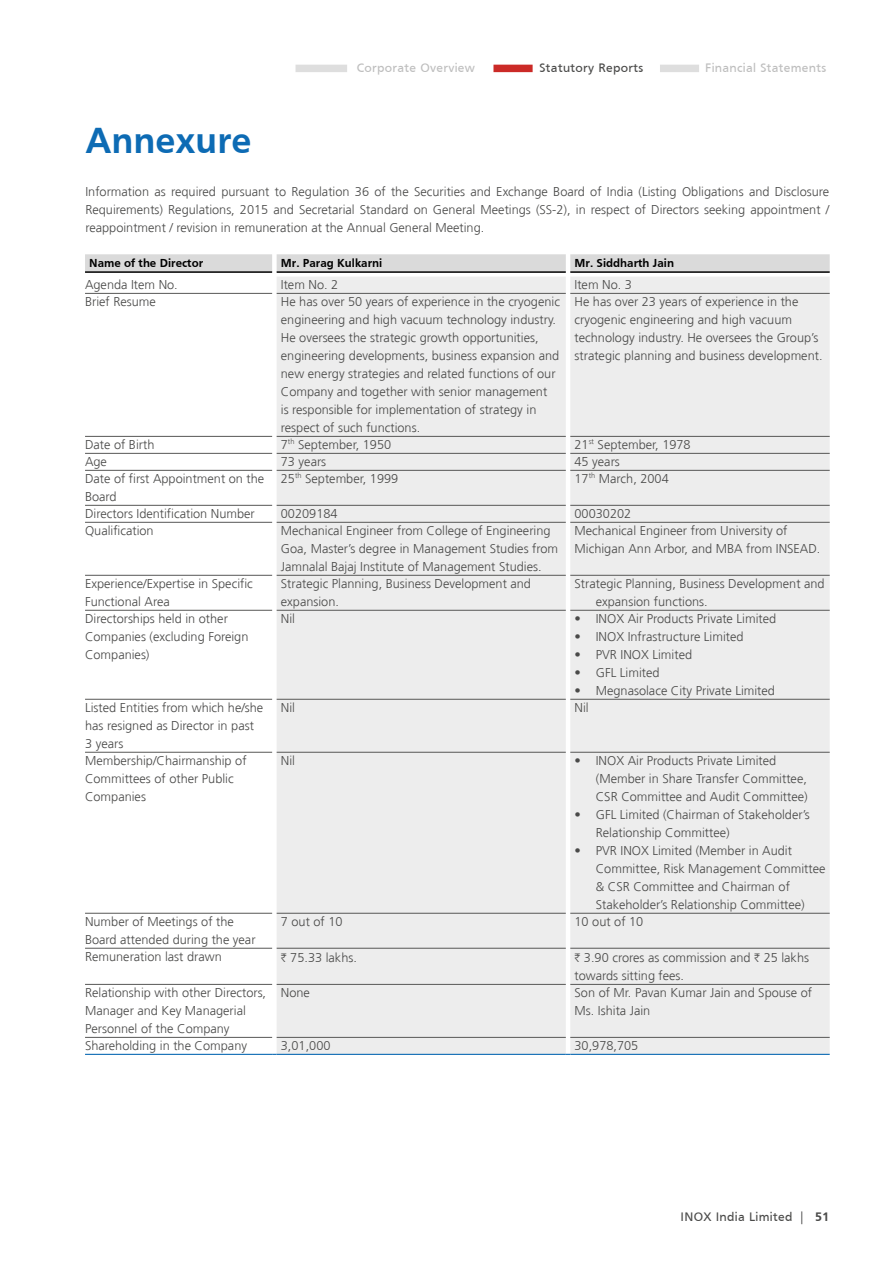
<style>
.page{position:relative;width:893px;height:1263px;background:#fff}
.page>*{position:absolute;margin:0;border:0;box-sizing:border-box;transform-origin:0 0}
.t1{font:700 37.5px "Frutiger";color:#0d6bb4}
.t2{font:300 12.75px/18px "Frutiger";color:#4a4a49}
.t3{font:12.75px "Frutiger";letter-spacing:.025em;color:#bebebe}
.t4{font:12.75px "Frutiger";letter-spacing:.025em;color:#4a4a49}
.t5{font:700 12px "Frutiger";color:#000}
.s1{font-family:"ITF Rupee";font-weight:400}
.s2{font-weight:300}
.s3{font-weight:700}
</style>
<div class="page">
<svg style="left:85px;top:254px;width:745px;height:18px;background:#dbdbdb"></svg>
<div style="left:277px;top:277px;width:553px;height:777px;background:#ededed"></div>
<hr style="left:85px;top:293px;width:187px;height:1px;background:#575756">
<hr style="left:277px;top:293px;width:289px;height:1px;background:#575756">
<hr style="left:570px;top:293px;width:260px;height:1px;background:#575756">
<hr style="left:85px;top:1054px;width:187px;height:1px;background:#0d6bb4">
<hr style="left:277px;top:1054px;width:289px;height:1px;background:#0d6bb4">
<hr style="left:570px;top:1054px;width:260px;height:1px;background:#0d6bb4">
<hr style="left:85px;top:271px;width:187px;height:2px;background:#000">
<hr style="left:277px;top:271px;width:289px;height:2px;background:#000">
<hr style="left:570px;top:271px;width:260px;height:2px;background:#000">
<hr style="left:85px;top:436px;width:187px;height:1px;background:#575756">
<hr style="left:277px;top:436px;width:289px;height:1px;background:#575756">
<hr style="left:570px;top:436px;width:260px;height:1px;background:#575756">
<hr style="left:85px;top:453px;width:187px;height:1px;background:#575756">
<hr style="left:277px;top:453px;width:289px;height:1px;background:#575756">
<hr style="left:570px;top:453px;width:260px;height:1px;background:#575756">
<hr style="left:85px;top:470px;width:187px;height:1px;background:#575756">
<hr style="left:277px;top:470px;width:289px;height:1px;background:#575756">
<hr style="left:570px;top:470px;width:260px;height:1px;background:#575756">
<hr style="left:85px;top:505px;width:187px;height:1px;background:#575756">
<hr style="left:277px;top:505px;width:289px;height:1px;background:#575756">
<hr style="left:570px;top:505px;width:260px;height:1px;background:#575756">
<hr style="left:85px;top:522px;width:187px;height:1px;background:#575756">
<hr style="left:277px;top:522px;width:289px;height:1px;background:#575756">
<hr style="left:570px;top:522px;width:260px;height:1px;background:#575756">
<hr style="left:85px;top:575px;width:187px;height:1px;background:#575756">
<hr style="left:277px;top:575px;width:289px;height:1px;background:#575756">
<hr style="left:570px;top:575px;width:260px;height:1px;background:#575756">
<hr style="left:85px;top:610px;width:187px;height:1px;background:#575756">
<hr style="left:277px;top:610px;width:289px;height:1px;background:#575756">
<hr style="left:570px;top:610px;width:260px;height:1px;background:#575756">
<hr style="left:85px;top:699px;width:187px;height:1px;background:#575756">
<hr style="left:277px;top:699px;width:289px;height:1px;background:#575756">
<hr style="left:570px;top:699px;width:260px;height:1px;background:#575756">
<hr style="left:85px;top:752px;width:187px;height:1px;background:#575756">
<hr style="left:277px;top:752px;width:289px;height:1px;background:#575756">
<hr style="left:570px;top:752px;width:260px;height:1px;background:#575756">
<hr style="left:85px;top:913px;width:187px;height:1px;background:#575756">
<hr style="left:277px;top:913px;width:289px;height:1px;background:#575756">
<hr style="left:570px;top:913px;width:260px;height:1px;background:#575756">
<hr style="left:85px;top:948px;width:187px;height:1px;background:#575756">
<hr style="left:277px;top:948px;width:289px;height:1px;background:#575756">
<hr style="left:570px;top:948px;width:260px;height:1px;background:#575756">
<hr style="left:85px;top:984px;width:187px;height:1px;background:#575756">
<hr style="left:277px;top:984px;width:289px;height:1px;background:#575756">
<hr style="left:570px;top:984px;width:260px;height:1px;background:#575756">
<hr style="left:85px;top:1037px;width:187px;height:1px;background:#575756">
<hr style="left:277px;top:1037px;width:289px;height:1px;background:#575756">
<hr style="left:570px;top:1037px;width:260px;height:1px;background:#575756">
<div style="left:493px;top:65px;width:40px;height:7px;background:#cb2a27"></div>
<div style="left:296px;top:65px;width:51px;height:7px;background:#dedede"></div>
<div style="left:660px;top:65px;width:39px;height:7px;background:#dedede"></div>
<p class="t3" style="left:357px;top:61px;width:120px">Corporate Overview</p>
<p class="t4" style="left:540px;top:61px;width:105px">Statutory Reports</p>
<p class="t3" style="left:705px;top:61px;width:122px">Financial Statements</p>
<h1 class="t1" style="left:85px;top:118px;width:168px">Annexure</h1>
<p class="t2" style="left:85px;top:182px;width:745px;text-align:justify">Information as required pursuant to Regulation 36 of the Securities and Exchange Board of India (Listing Obligations and Disclosure Requirements) Regulations, 2015 and Secretarial Standard on General Meetings (SS-2), in respect of Directors seeking appointment / reappointment / revision in remuneration at the Annual General Meeting.</p>
<p class="t5" style="left:89px;top:256px;width:115px">Name of the Director</p>
<p class="t5" style="left:281px;top:256px;width:103px">Mr. Parag Kulkarni</p>
<p class="t5" style="left:575px;top:256px;width:101px">Mr. Siddharth Jain</p>
<p class="t2" style="left:85px;top:275px;width:94px">Agenda Item No.</p>
<p class="t2" style="left:281px;top:275px;width:59px">Item No. 2</p>
<p class="t2" style="left:575px;top:275px;width:59px">Item No. 3</p>
<p class="t2" style="left:85px;top:292px;width:72px">Brief Resume</p>
<p class="t2" style="left:281px;top:292px;width:281px">He has over 50 years of experience in the cryogenic engineering and high vacuum technology industry.<br>He oversees the strategic growth opportunities, engineering developments, business expansion and new energy strategies and related functions of our Company and together with senior management<br>is responsible for implementation of strategy in respect of such functions.</p>
<p class="t2" style="left:575px;top:292px;width:249px">He has over 23 years of experience in the cryogenic engineering and high vacuum technology industry. He oversees the Group’s strategic planning and business development.</p>
<p class="t2" style="left:85px;top:435px;width:71px">Date of Birth</p>
<p class="t2" style="left:281px;top:435px;width:112px">7<sup>th</sup> September, 1950</p>
<p class="t2" style="left:575px;top:435px;width:118px">21<sup>st</sup> September, 1978</p>
<p class="t2" style="left:85px;top:452px;width:23px">Age</p>
<p class="t2" style="left:281px;top:452px;width:47px">73 years</p>
<p class="t2" style="left:575px;top:452px;width:47px">45 years</p>
<p class="t2" style="left:85px;top:469px;width:181px">Date of first Appointment on the<br>Board</p>
<p class="t2" style="left:281px;top:469px;width:119px">25<sup>th</sup> September, 1999</p>
<p class="t2" style="left:575px;top:469px;width:96px">17<sup>th</sup> March, 2004</p>
<p class="t2" style="left:85px;top:504px;width:171px">Directors Identification Number</p>
<p class="t2" style="left:281px;top:504px;width:58px">00209184</p>
<p class="t2" style="left:575px;top:504px;width:58px">00030202</p>
<p class="t2" style="left:85px;top:521px;width:70px">Qualification</p>
<p class="t2" style="left:281px;top:521px;width:279px">Mechanical Engineer from College of Engineering<br>Goa, Master’s degree in Management Studies from<br>Jamnalal Bajaj Institute of Management Studies.</p>
<p class="t2" style="left:575px;top:521px;width:247px">Mechanical Engineer from University of<br>Michigan Ann Arbor, and MBA from INSEAD.</p>
<p class="t2" style="left:85px;top:574px;width:169px">Experience/Expertise in Specific<br>Functional Area</p>
<p class="t2" style="left:281px;top:574px;width:252px">Strategic Planning, Business Development and expansion.</p>
<p class="t2" style="left:596px;top:574px;width:230px;text-indent:-21px">Strategic Planning, Business Development and expansion functions.</p>
<p class="t2" style="left:85px;top:609px;width:165px">Directorships held in other<br>Companies (excluding Foreign<br>Companies)</p>
<p class="t2" style="left:281px;top:609px;width:16px">Nil</p>
<p class="t2" style="left:575px;top:609px;width:203px">• INOX Air Products Private Limited</p>
<p class="t2" style="left:575px;top:627px;width:171px">• INOX Infrastructure Limited</p>
<p class="t2" style="left:575px;top:645px;width:119px">• PVR INOX Limited</p>
<p class="t2" style="left:575px;top:663px;width:86px">• GFL Limited</p>
<p class="t2" style="left:575px;top:681px;width:202px">• Megnasolace City Private Limited</p>
<p class="t2" style="left:85px;top:698px;width:180px">Listed Entities from which he/she has resigned as Director in past<br>3 years</p>
<p class="t2" style="left:281px;top:698px;width:16px">Nil</p>
<p class="t2" style="left:575px;top:698px;width:16px">Nil</p>
<p class="t2" style="left:85px;top:751px;width:163px">Membership/Chairmanship of<br>Committees of other Public<br>Companies</p>
<p class="t2" style="left:281px;top:751px;width:16px">Nil</p>
<p class="t2" style="left:596px;top:751px;width:213px;text-indent:-21px">• INOX Air Products Private Limited (Member in Share Transfer Committee,<br>CSR Committee and Audit Committee)</p>
<p class="t2" style="left:596px;top:805px;width:215px;text-indent:-21px">• GFL Limited (Chairman of Stakeholder’s<br>Relationship Committee)</p>
<p class="t2" style="left:596px;top:841px;width:231px;text-indent:-21px">• PVR INOX Limited (Member in Audit Committee, Risk Management Committee &amp; CSR Committee and Chairman of Stakeholder’s Relationship Committee)</p>
<p class="t2" style="left:85px;top:912px;width:172px">Number of Meetings of the<br>Board attended during the year</p>
<p class="t2" style="left:281px;top:912px;width:63px">7 out of 10</p>
<p class="t2" style="left:575px;top:912px;width:70px">10 out of 10</p>
<p class="t2" style="left:85px;top:947px;width:138px">Remuneration last drawn</p>
<p class="t2" style="left:281px;top:948px;width:78px"><span class="s1">H</span> 75.33 lakhs.</p>
<p class="t2" style="left:575px;top:948px;width:236px"><span class="s1">H</span> 3.90 crores as commission and <span class="s1">H</span> 25 lakhs towards sitting fees.</p>
<p class="t2" style="left:85px;top:983px;width:183px">Relationship with other Directors,<br>Manager and Key Managerial<br>Personnel of the Company</p>
<p class="t2" style="left:281px;top:983px;width:31px">None</p>
<p class="t2" style="left:575px;top:983px;width:239px">Son of Mr. Pavan Kumar Jain and Spouse of<br>Ms. Ishita Jain</p>
<p class="t2" style="left:85px;top:1036px;width:164px">Shareholding in the Company</p>
<p class="t2" style="left:281px;top:1036px;width:51px">3,01,000</p>
<p class="t2" style="left:575px;top:1036px;width:65px">30,978,705</p>
<p class="t4" style="left:680px;top:1209px;width:150px">INOX India Limited <span class="s2">|</span> <span class="s3">51</span></p>
</div>
